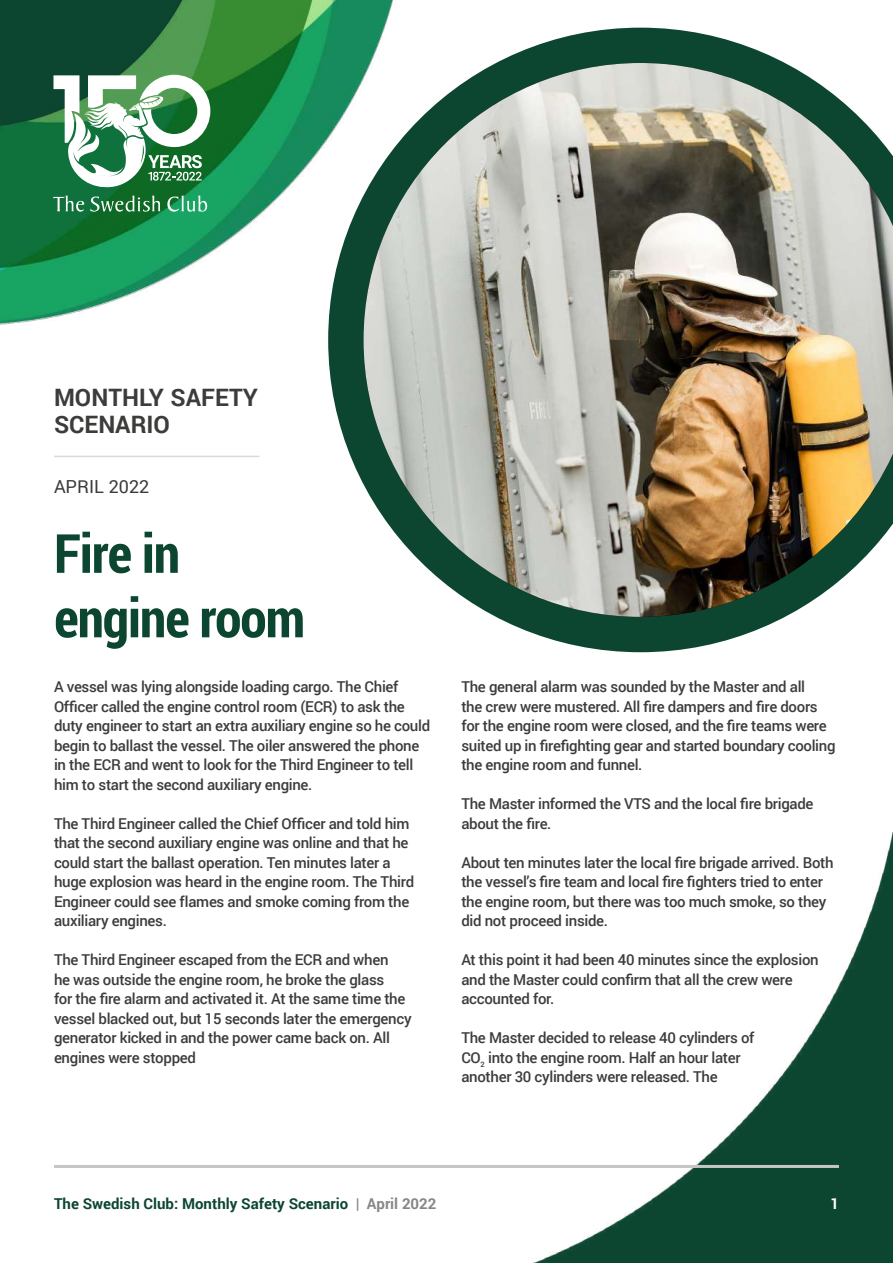
<style>
.page{position:relative;width:893px;height:1263px;background:#fff}
.page>*{position:absolute;margin:0;border:0;box-sizing:border-box;transform-origin:0 0}
.t1{font:700 54px/64.5px "Roboto Condensed";letter-spacing:-.02em;color:#0c4630}
.t2{font:700 24px/27px "Roboto";color:#3c3c3b}
.t3{font:18px "Roboto";color:#3c3c3b}
.t4{font:500 15px/19.5px "Roboto";letter-spacing:-.02em;color:#3c3c3b}
.t5{font:700 15px "Roboto";color:#0c4630}
.t6{font:700 15px "Roboto";color:#fff}
.s1{color:#878787}
</style>
<div class="page">
<svg style="left:328px;top:28px;width:457px;height:624px"></svg>
<img style="left:533px;top:832px;width:360px;height:431px">
<img style="left:364px;top:63px;width:529px;height:554px">
<hr style="left:54px;top:456px;width:205px;height:1px;background:#dadada">
<hr style="left:54px;top:1165px;width:785px;height:3px;background:#c6c6c6">
<img style="left:0;top:0;width:407px;height:325px">
<svg style="left:53px;top:75px;width:157px;height:137px"></svg>
<h2 class="t2" style="left:54px;top:383px;width:206px">MONTHLY SAFETY<br>SCENARIO</h2>
<p class="t3" style="left:54px;top:474px;width:97px">APRIL 2022</p>
<h1 class="t1" style="left:54px;top:519px;width:253px">Fire in engine room</h1>
<p class="t4" style="left:54px;top:677px;width:378px">A vessel was lying alongside loading cargo. The Chief Officer called the engine control room (ECR) to ask the duty engineer to start an extra auxiliary engine so he could begin to ballast the vessel. The oiler answered the phone in the ECR and went to look for the Third Engineer to tell him to start the second auxiliary engine.</p>
<p class="t4" style="left:54px;top:813px;width:362px">The Third Engineer called the Chief Officer and told him that the second auxiliary engine was online and that he could start the ballast operation. Ten minutes later a huge explosion was heard in the engine room. The Third Engineer could see flames and smoke coming from the auxiliary engines.</p>
<p class="t4" style="left:54px;top:950px;width:359px">The Third Engineer escaped from the ECR and when<br>he was outside the engine room, he broke the glass<br>for the fire alarm and activated it. At the same time the vessel blacked out, but 15 seconds later the emergency generator kicked in and the power came back on. All engines were stopped</p>
<p class="t4" style="left:461px;top:677px;width:376px">The general alarm was sounded by the Master and all<br>the crew were mustered. All fire dampers and fire doors for the engine room were closed, and the fire teams were suited up in firefighting gear and started boundary cooling the engine room and funnel.</p>
<p class="t4" style="left:461px;top:794px;width:354px">The Master informed the VTS and the local fire brigade about the fire.</p>
<p class="t4" style="left:461px;top:852px;width:374px">About ten minutes later the local fire brigade arrived. Both the vessel’s fire team and local fire fighters tried to enter the engine room, but there was too much smoke, so they did not proceed inside.</p>
<p class="t4" style="left:461px;top:950px;width:359px">At this point it had been 40 minutes since the explosion and the Master could confirm that all the crew were accounted for.</p>
<p class="t4" style="left:461px;top:1028px;width:295px">The Master decided to release 40 cylinders of<br>CO<sub>2</sub> into the engine room. Half an hour later another 30 cylinders were released. The</p>
<p class="t5" style="left:54px;top:1193px;width:384px">The Swedish Club: Monthly Safety Scenario <span class="s1">| April 2022</span></p>
<p class="t6" style="left:830px;top:1193px;width:10px">1</p>
</div>
